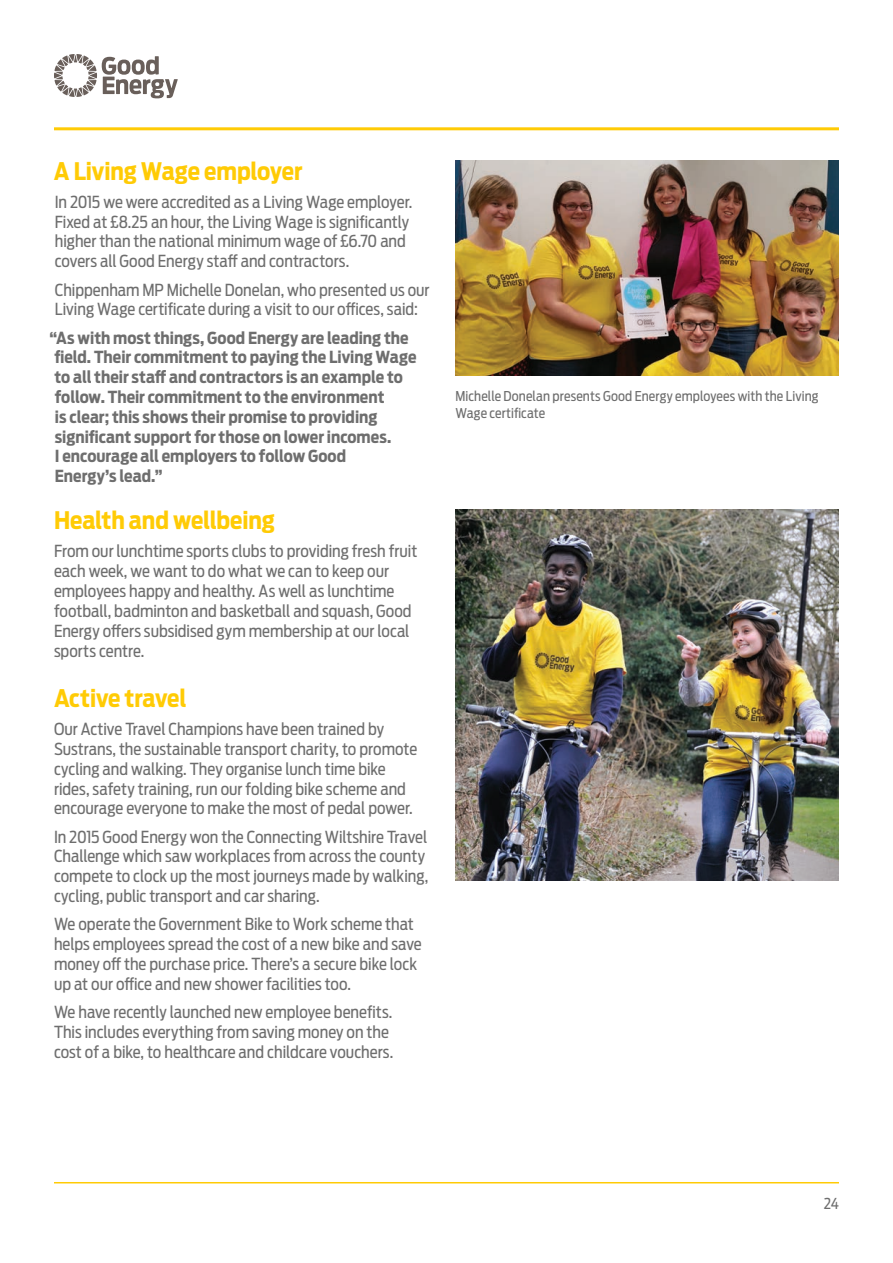
<style>
.page{position:relative;width:893px;height:1263px;background:#fff}
.page>*{position:absolute;margin:0;border:0;box-sizing:border-box;transform-origin:0 0}
.t1{font:700 24px "Antenna Cond";letter-spacing:-.005em;color:#ffcb05}
.t2{font:16.5px/19.8px "Antenna Cond";color:#6e6e6e}
.t3{font:700 16.5px/19.8px "Antenna Cond";color:#6e6e6e}
.t4{font:15px "Antenna Cond";color:#6e6e6e}
.t5{font:13.5px/16.2px "Antenna Cond";letter-spacing:.01em;color:#6e6e6e}
</style>
<div class="page">
<img style="left:455px;top:160px;width:384px;height:216px">
<img style="left:455px;top:510px;width:384px;height:370px">
<hr style="left:54px;top:127px;width:785px;height:3px;background:#ffcb05">
<svg style="left:54px;top:54px;width:124px;height:44px"></svg>
<hr style="left:54px;top:1182px;width:785px;height:1px;background:#ffcb05">
<p class="t1" style="left:54px;top:156px;width:250px">A Living Wage employer</p>
<p class="t2" style="left:55px;top:192px;width:359px">In 2015 we were accredited as a Living Wage employer.<br>Fixed at £8.25 an hour, the Living Wage is significantly higher than the national minimum wage of £6.70 and covers all Good Energy staff and contractors.</p>
<p class="t2" style="left:55px;top:280px;width:376px">Chippenham MP Michelle Donelan, who presented us our<br>Living Wage certificate during a visit to our offices, said:</p>
<p class="t3" style="left:54px;top:328px;width:364px;text-indent:-5px">“As with most things, Good Energy are leading the field. Their commitment to paying the Living Wage to all their staff and contractors is an example to follow. Their commitment to the environment<br>is clear; this shows their promise to providing significant support for those on lower incomes.<br>I encourage all employers to follow Good<br>Energy’s lead.”</p>
<p class="t1" style="left:54px;top:506px;width:222px">Health and wellbeing</p>
<p class="t2" style="left:54px;top:542px;width:365px">From our lunchtime sports clubs to providing fresh fruit each week, we want to do what we can to keep our employees happy and healthy. As well as lunchtime football, badminton and basketball and squash, Good Energy offers subsidised gym membership at our local sports centre.</p>
<p class="t1" style="left:54px;top:684px;width:134px">Active travel</p>
<p class="t2" style="left:54px;top:719px;width:365px">Our Active Travel Champions have been trained by Sustrans, the sustainable transport charity, to promote cycling and walking. They organise lunch time bike rides, safety training, run our folding bike scheme and encourage everyone to make the most of pedal power.</p>
<p class="t2" style="left:54px;top:827px;width:376px">In 2015 Good Energy won the Connecting Wiltshire Travel Challenge which saw workplaces from across the county compete to clock up the most journeys made by walking, cycling, public transport and car sharing.</p>
<p class="t2" style="left:54px;top:914px;width:369px">We operate the Government Bike to Work scheme that helps employees spread the cost of a new bike and save money off the purchase price. There’s a secure bike lock up at our office and new shower facilities too.</p>
<p class="t2" style="left:54px;top:1002px;width:341px">We have recently launched new employee benefits.<br>This includes everything from saving money on the cost of a bike, to healthcare and childcare vouchers.</p>
<p class="t5" style="left:455px;top:388px;width:365px">Michelle Donelan presents Good Energy employees with the Living<br>Wage certificate</p>
<p class="t4" style="left:824px;top:1194px;width:17px">24</p>
</div>
